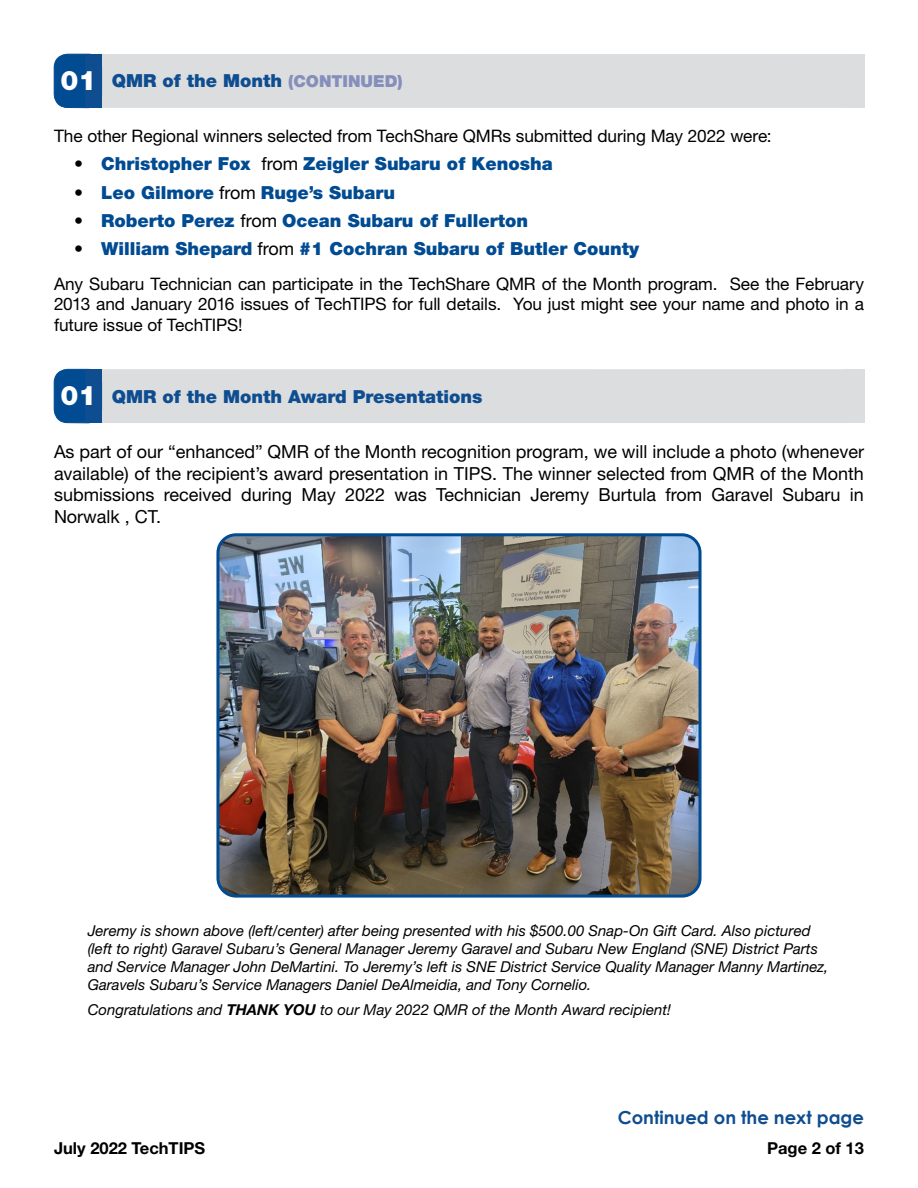
<style>
.page{position:relative;width:918px;height:1188px;background:#fff}
.page>*{position:absolute;margin:0;border:0;box-sizing:border-box;transform-origin:0 0}
.t1{font:18px/21.6px "Helvetica Neue LT Std";color:#000;text-align:justify}
.t2{font:900 18px "Helvetica Neue LT Std";color:#004b92}
.t3{font:900 18px "Helvetica Neue LT Std";color:#0f4d91}
.t4{font:700 18px "Century Gothic";color:#0f4d91}
.t5{font:17.25px/20.7px "Helvetica Neue LT Std";letter-spacing:-.005em;color:#000;text-align:justify}
.t6{font:700 16.5px "Helvetica Neue LT Std";color:#000}
.t7{font:italic 15px/18px "Helvetica Neue LT Std";color:#000}
.s1{font-size:27px;color:#fff}
.s2{font-size:16.5px;color:#858fbb}
.s3{font-weight:400;color:#000}
.s4{font-weight:700}
</style>
<div class="page">
<div style="left:54px;top:54px;width:811px;height:54px;background:#dcddde;border-radius:14px"></div>
<div style="left:846px;top:54px;width:19px;height:54px;background:#dcddde"></div>
<div style="left:54px;top:54px;width:48px;height:54px;background:#004b92;border-radius:14px"></div>
<div style="left:54px;top:54px;width:48px;height:54px;border:1px solid #004b92;border-radius:14px"></div>
<div style="left:85px;top:54px;width:17px;height:54px;background:#0f4d91"></div>
<div style="left:54px;top:369px;width:811px;height:54px;background:#dcddde;border-radius:14px"></div>
<div style="left:846px;top:369px;width:19px;height:54px;background:#dcddde"></div>
<div style="left:54px;top:369px;width:48px;height:54px;background:#004b92;border-radius:14px"></div>
<div style="left:54px;top:369px;width:48px;height:54px;border:1px solid #004b92;border-radius:14px"></div>
<div style="left:85px;top:369px;width:17px;height:54px;background:#0f4d91"></div>
<img style="left:220px;top:537px;width:478px;height:357px">
<div style="left:216px;top:533px;width:486px;height:365px;border:3px solid #004b92;border-radius:18px"></div>
<p class="t3" style="left:60px;top:70px;width:344px"><span class="s1">01</span> QMR of the Month <span class="s2">(CONTINUED)</span></p>
<p class="t5" style="left:54px;top:125px;width:719px">The other Regional winners selected from TechShare QMRs submitted during May 2022 were:</p>
<p class="t2" style="left:74px;top:153px;width:480px"><span class="s3">•</span> Christopher Fox <span class="s3">from</span> Zeigler Subaru of Kenosha</p>
<p class="t2" style="left:74px;top:182px;width:322px"><span class="s3">•</span> Leo Gilmore <span class="s3">from</span> Ruge’s Subaru</p>
<p class="t2" style="left:74px;top:210px;width:455px"><span class="s3">•</span> Roberto Perez <span class="s3">from</span> Ocean Subaru of Fullerton</p>
<p class="t2" style="left:74px;top:238px;width:566px"><span class="s3">•</span> William Shepard <span class="s3">from</span> #1 Cochran Subaru of Butler County</p>
<p class="t5" style="left:54px;top:273px;width:812px">Any Subaru Technician can participate in the TechShare QMR of the Month program. See the February 2013 and January 2016 issues of TechTIPS for full details. You just might see your name and photo in a future issue of TechTIPS!</p>
<p class="t3" style="left:60px;top:385px;width:424px"><span class="s1">01</span> QMR of the Month Award Presentations</p>
<p class="t1" style="left:54px;top:441px;width:811px">As part of our “enhanced” QMR of the Month recognition program, we will include a photo (whenever available) of the recipient’s award presentation in TIPS. The winner selected from QMR of the Month submissions received during May 2022 was Technician Jeremy Burtula from Garavel Subaru in Norwalk , CT.</p>
<p class="t7" style="left:88px;top:921px;width:742px">Jeremy is shown above (left/center) after being presented with his $500.00 Snap-On Gift Card. Also pictured (left to right) Garavel Subaru’s General Manager Jeremy Garavel and Subaru New England (SNE) District Parts and Service Manager John DeMartini. To Jeremy’s left is SNE District Service Quality Manager Manny Martinez, Garavels Subaru’s Service Managers Daniel DeAlmeidia, and Tony Cornelio.</p>
<p class="t7" style="left:88px;top:1000px;width:585px">Congratulations and <span class="s4">THANK YOU</span> to our May 2022 QMR of the Month Award recipient!</p>
<p class="t4" style="left:618px;top:1104px;width:248px">Continued on the next page</p>
<p class="t6" style="left:54px;top:1138px;width:153px">July 2022 TechTIPS</p>
<p class="t6" style="left:767px;top:1138px;width:98px">Page 2 of 13</p>
</div>
